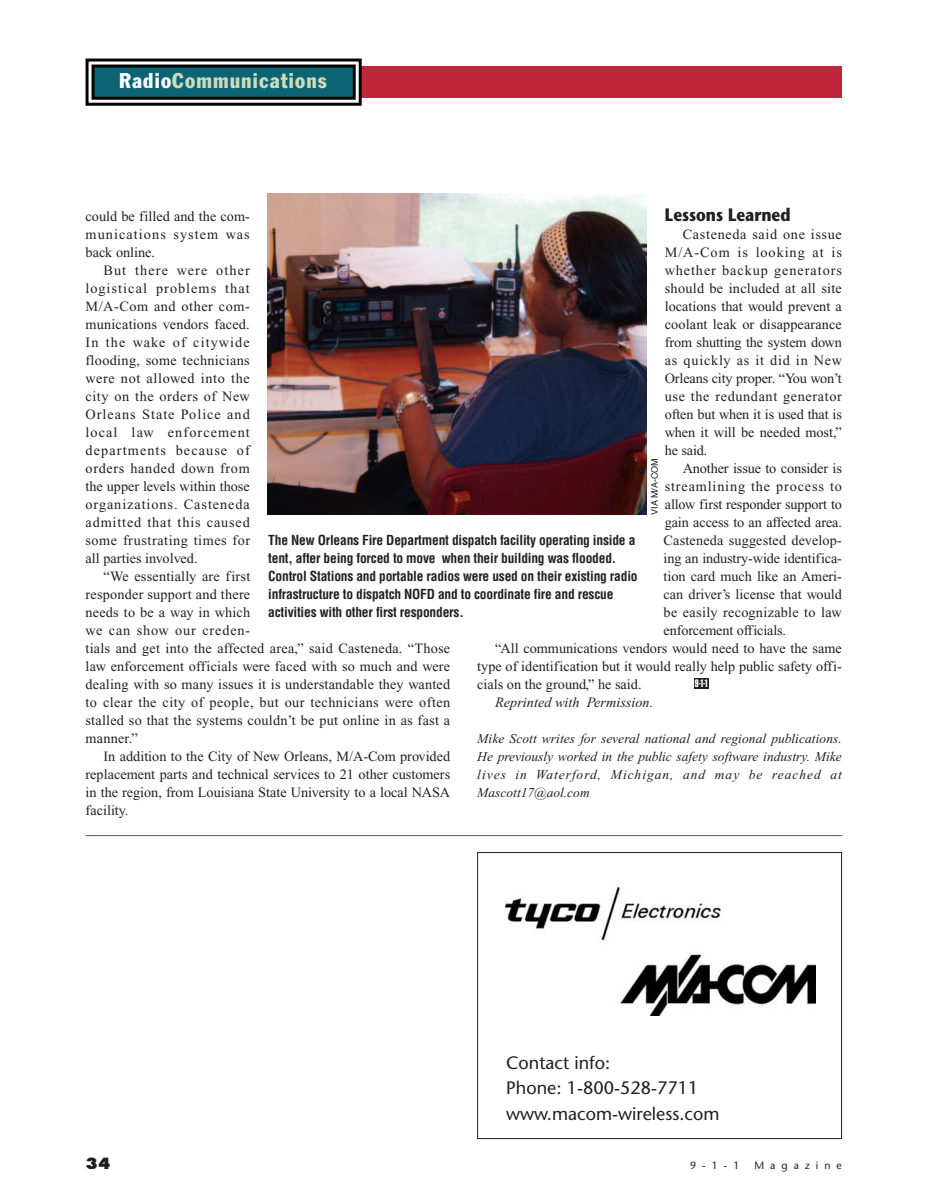
<style>
.page{position:relative;width:932px;height:1202px;background:#fff}
.page>*{position:absolute;margin:0;border:0;box-sizing:border-box;transform-origin:0 0}
.t1{font:condensed 21px "Franklin Gothic";letter-spacing:.055em;color:#cddabb}
.t2{font:18px/25.5px "Stone Sans";color:#231f20}
.t3{font:700 18px "Stone Sans";color:#231f20;scale:.85 1}
.t4{font:800 15px "Futura";color:#231f20}
.t5{font:14.25px/18px "Times New Roman";color:#231f20;text-align:justify}
.t6{font:14.25px "Times New Roman";letter-spacing:.025em;color:#231f20}
.t7{font:14.25px "Times New Roman";letter-spacing:.06em;color:#231f20}
.t8{font:italic 14.25px "Times New Roman";color:#231f20}
.t9{font:700 condensed 13.5px/18px "Helvetica";letter-spacing:-.015em;color:#231f20}
.t10{font:italic 13.5px/18px "Times New Roman";letter-spacing:.075em;color:#231f20;text-align:justify}
.t11{font:10.65px "Helvetica Extra Compressed";color:#fff}
.t12{font:10.5px "Stone Sans";letter-spacing:.575em;color:#231f20}
.t13{font:9px "Helvetica";color:#231f20}
.s1{color:#fff}
</style>
<div class="page">
<div style="left:477px;top:852px;width:365px;height:286px;border:1px solid #231f20"></div>
<div style="left:693px;top:678px;width:15px;height:11px;background:#231f20"></div>
<img style="left:268px;top:194px;width:378px;height:321px">
<img style="left:505px;top:887px;width:310px;height:128px">
<div style="left:361px;top:66px;width:481px;height:32px;background:#bf263a"></div>
<svg style="left:85px;top:58px;width:277px;height:48px;background:#30606a"></svg>
<hr style="left:86px;top:835px;width:756px;height:1px;background:#bf263a">
<h1 class="t1" style="left:119px;top:73px;width:209px"><span class="s1">Radio</span>Communications</h1>
<p class="t3" style="left:664px;top:207px;width:149px">Lessons Learned</p>
<p class="t5" style="left:664px;top:226px;width:179px;text-indent:18px">Casteneda said one issue M/A-Com is looking at is whether backup generators should be included at all site locations that would prevent a coolant leak or disappearance from shutting the system down as quickly as it did in New Orleans city proper. “You won’t use the redundant generator often but when it is used that is when it will be needed most,” he said.</p>
<p class="t5" style="left:682px;top:460px;width:161px">Another issue to consider is</p>
<p class="t7" style="left:664px;top:481px;width:179px">streamlining the process to</p>
<p class="t5" style="left:664px;top:496px;width:179px">allow first responder support to</p>
<p class="t5" style="left:664px;top:514px;width:179px">gain access to an affected area.</p>
<p class="t5" style="left:663px;top:532px;width:180px">Casteneda suggested develop-</p>
<p class="t5" style="left:663px;top:550px;width:180px">ing an industry-wide identifica-</p>
<p class="t5" style="left:663px;top:568px;width:180px">tion card much like an Ameri-</p>
<p class="t5" style="left:663px;top:586px;width:180px">can driver’s license that would</p>
<p class="t6" style="left:663px;top:607px;width:180px">be easily recognizable to law</p>
<p class="t5" style="left:663px;top:622px;width:124px">enforcement officials.</p>
<p class="t5" style="left:495px;top:640px;width:348px">“All communications vendors would need to have the same</p>
<p class="t5" style="left:477px;top:658px;width:366px">type of identification but it would really help public safety offi-</p>
<p class="t5" style="left:477px;top:676px;width:166px">cials on the ground,” he said.</p>
<p class="t8" style="left:495px;top:697px;width:159px">Reprinted with Permission.</p>
<p class="t10" style="left:477px;top:730px;width:366px">Mike Scott writes for several national and regional publications.<br>He previously worked in the public safety software industry. Mike lives in Waterford, Michigan, and may be reached at Mascott17@aol.com</p>
<p class="t5" style="left:86px;top:208px;width:166px">could be filled and the com&shy;munications system was back online.</p>
<p class="t5" style="left:86px;top:262px;width:166px;text-indent:18px">But there were other logistical problems that M/A-Com and other com&shy;munications vendors faced.<br>In the wake of citywide flooding, some technicians were not allowed into the city on the orders of New Orleans State Police and local law enforcement departments because of orders handed down from the upper levels within those organizations. Casteneda admitted that this caused some frustrating times for all parties involved.</p>
<p class="t5" style="left:86px;top:568px;width:366px;text-align:left;text-indent:18px">“We essentially are first<br>responder support and there<br>needs to be a way in which<br>we can show our creden-<br>tials and get into the affected area,” said Casteneda. “Those law enforcement officials were faced with so much and were dealing with so many issues it is understandable they wanted to clear the city of people, but our technicians were often stalled so that the systems couldn’t be put online in as fast a manner.”</p>
<p class="t5" style="left:86px;top:748px;width:366px;text-indent:18px">In addition to the City of New Orleans, M/A-Com provided replacement parts and technical services to 21 other customers in the region, from Louisiana State University to a local NASA facility.</p>
<p class="t13" style="left:650px;top:515px;width:58px;rotate:-90deg">VIA M/A-COM</p>
<p class="t9" style="left:268px;top:532px;width:371px">The New Orleans Fire Department dispatch facility operating inside a tent, after being forced to move when their building was flooded.<br>Control Stations and portable radios were used on their existing radio infrastructure to dispatch NOFD and to coordinate fire and rescue activities with other first responders.</p>
<p class="t11" style="left:694px;top:680px;width:15px">9-1-1</p>
<p class="t2" style="left:506px;top:1051px;width:215px">Contact info:<br>Phone: 1-800-528-7711 www.macom-wireless.com</p>
<p class="t4" style="left:86px;top:1156px;width:26px">34</p>
<p class="t12" style="left:690px;top:1161px;width:51px">9-1-1</p>
<p class="t12" style="left:754px;top:1161px;width:89px">Magazine</p>
</div>
